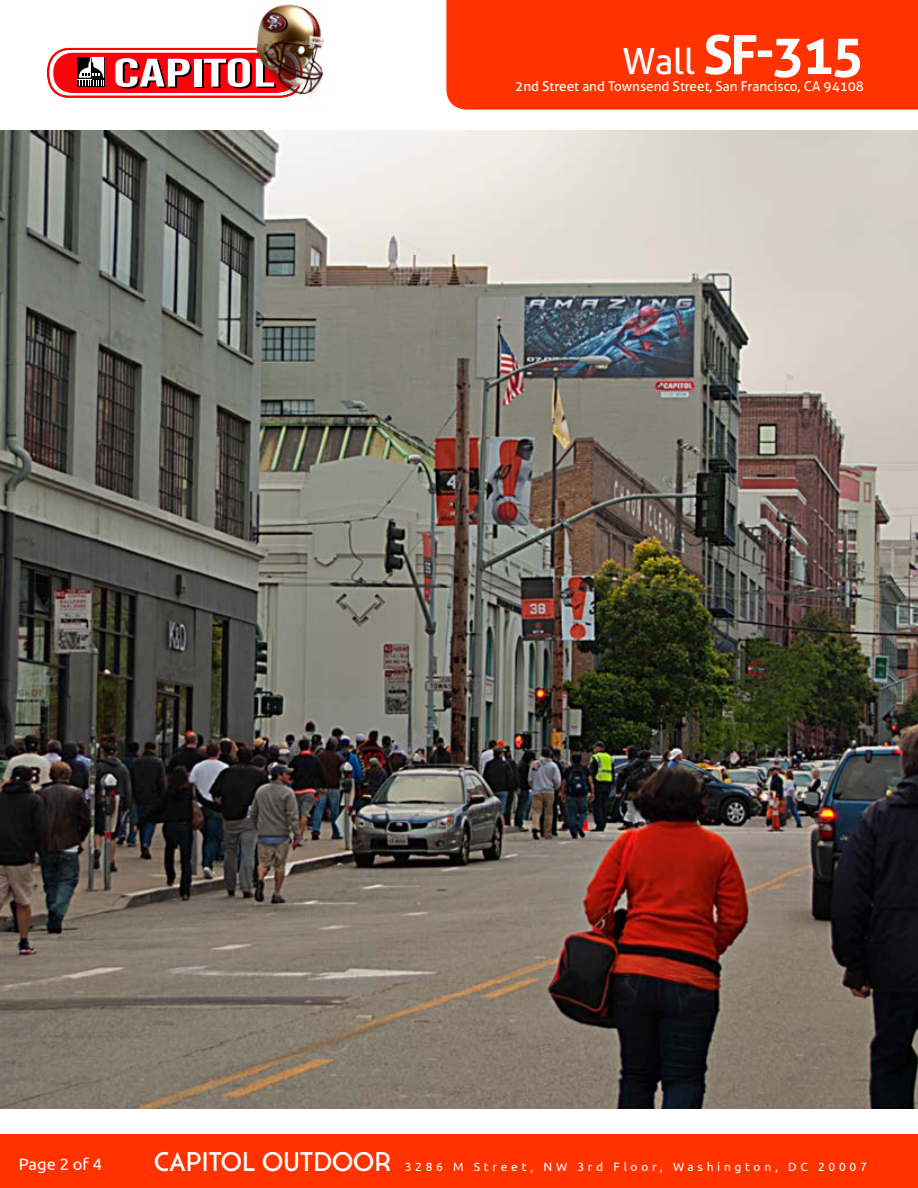
<style>
.page{position:relative;width:918px;height:1188px;background:#fff}
.page>*{position:absolute;margin:0;border:0;box-sizing:border-box;transform-origin:0 0}
.t1{font:700 54px "Aller";color:#fff}
.t2{font:27px "Cassannet";color:#fff}
.t3{font:16.5px "Ubuntu";color:#fff}
.t4{font:13.5px "Aller";color:#fff}
.t5{font:12px "Ubuntu";letter-spacing:.31em;color:#fff}
.s1{font-weight:400;font-size:36px}
</style>
<div class="page">
<div style="left:0;top:1135px;width:918px;height:53px;background:#ff3200"></div>
<div style="left:446px;top:0;width:472px;height:110px;background:#ff3200"></div>
<svg style="left:47px;top:48px;width:188px;height:50px"></svg>
<img style="left:235px;top:4px;width:89px;height:94px">
<img style="left:0;top:131px;width:918px;height:978px">
<h1 class="t1" style="left:623px;top:22px;width:243px"><span class="s1">Wall</span> SF-315</h1>
<p class="t4" style="left:515px;top:78px;width:350px">2nd Street and Townsend Street, San Francisco, CA 94108</p>
<p class="t3" style="left:19px;top:1154px;width:85px">Page 2 of 4</p>
<h2 class="t2" style="left:154px;top:1145px;width:239px">CAPITOL OUTDOOR</h2>
<p class="t5" style="left:405px;top:1159px;width:464px">3286 M Street, NW 3rd Floor, Washington, DC 20007</p>
</div>
